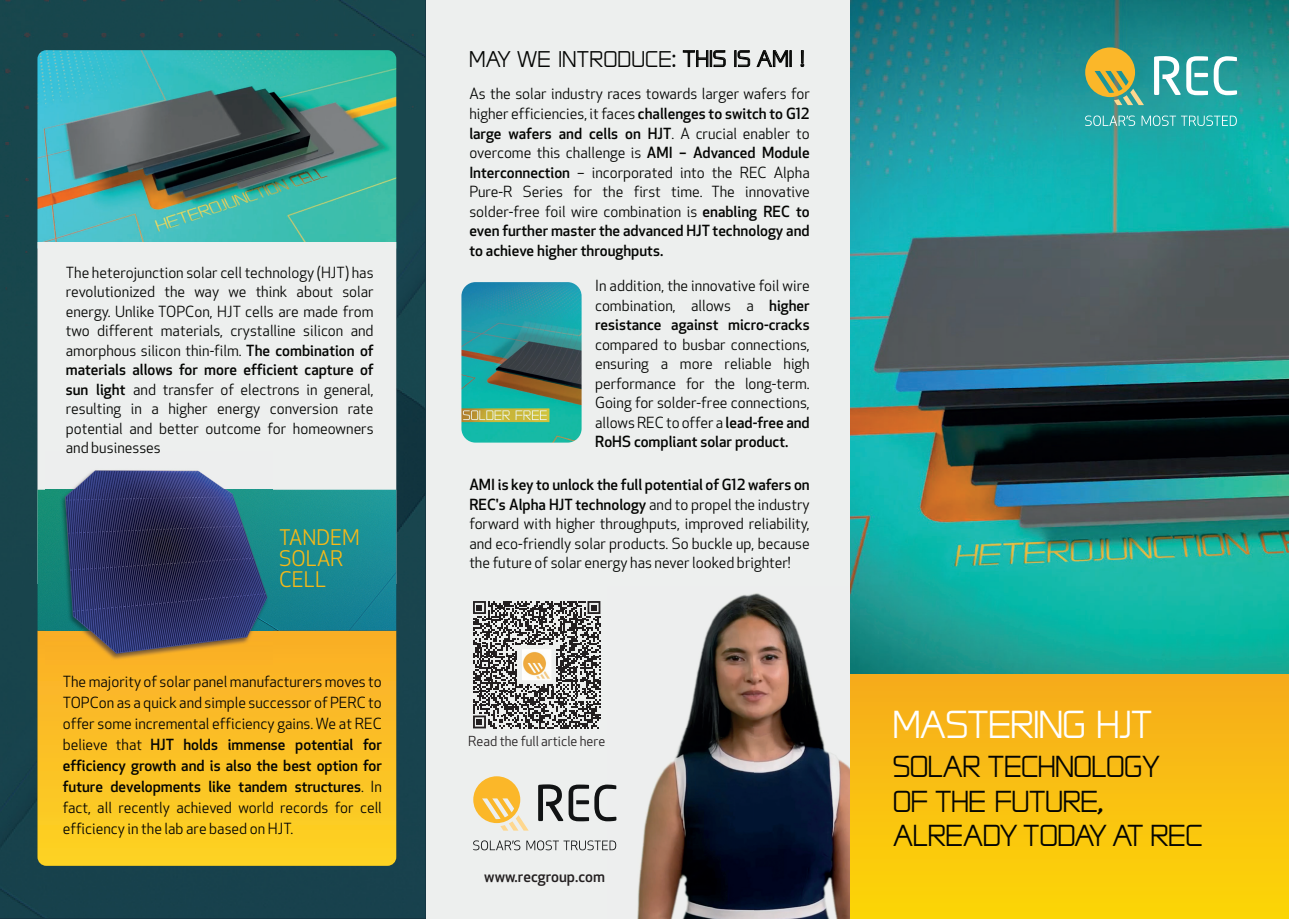
<style>
.page{position:relative;width:1289px;height:919px;background:#fff}
.page>*{position:absolute;margin:0;border:0;box-sizing:border-box;transform-origin:0 0}
.t1{font:46.35px "REC Tech 2011";color:#fff}
.t2{font:36px/34.5px "REC Tech 2011";color:#040503}
.t3{font:27px "REC Tech 2011";letter-spacing:.025em;color:#040503}
.t4{font:21px/21px "Apex New";color:#f8b916}
.t5{font:15px/19.5px "Apex New";color:#040503;text-align:justify}
.t6{font:500 15px "Apex New";color:#231f20}
.t7{font:13.5px "Apex New";color:#231f20}
.s1{font-weight:500}
</style>
<div class="page">
<div style="left:425px;top:0;width:425px;height:918px;background:#edefee"></div>
<div style="left:0;top:822px;width:425px;height:96px;background:#17414d"></div>
<div style="left:0;top:0;width:52px;height:822px;background:#18454c"></div>
<img style="left:373px;top:0;width:52px;height:822px">
<div style="left:52px;top:0;width:321px;height:50px;background:#18474d"></div>
<img style="left:607px;top:593px;width:243px;height:325px">
<img style="left:850px;top:0;width:438px;height:674px">
<div style="left:850px;top:674px;width:438px;height:244px;background:linear-gradient(to bottom,#f6ab1c,#fcd606)"></div>
<svg style="left:682px;top:50px;width:44px;height:17px"></svg>
<svg style="left:734px;top:50px;width:16px;height:17px"></svg>
<svg style="left:756px;top:50px;width:35px;height:17px"></svg>
<svg style="left:800px;top:50px;width:4px;height:17px"></svg>
<svg style="left:473px;top:776px;width:55px;height:54px"></svg>
<svg style="left:538px;top:784px;width:78px;height:37px"></svg>
<svg style="left:473px;top:840px;width:47px;height:10px"></svg>
<svg style="left:526px;top:840px;width:90px;height:10px"></svg>
<img style="left:461px;top:282px;width:120px;height:160px">
<svg style="left:1085px;top:47px;width:58px;height:58px"></svg>
<svg style="left:1186px;top:56px;width:50px;height:39px"></svg>
<svg style="left:1153px;top:56px;width:27px;height:39px"></svg>
<svg style="left:1085px;top:115px;width:50px;height:11px"></svg>
<svg style="left:1141px;top:115px;width:95px;height:11px"></svg>
<svg style="left:473px;top:601px;width:127px;height:127px"></svg>
<img style="left:522px;top:649px;width:29px;height:31px">
<img style="left:37px;top:50px;width:359px;height:192px">
<div style="left:37px;top:242px;width:359px;height:342px;background:#edefee"></div>
<svg style="left:37px;top:630px;width:359px;height:235px"></svg>
<img style="left:37px;top:489px;width:359px;height:141px">
<img style="left:45px;top:470px;width:228px;height:194px">
<p class="t5" style="left:66px;top:263px;width:309px">The heterojunction solar cell technology (HJT) has revolutionized the way we think about solar energy. Unlike TOPCon, HJT cells are made from two different materials, crystalline silicon and amorphous silicon thin-film. <span class="s1">The combination of materials allows for more efficient capture of sun light</span> and transfer of electrons in general, resulting in a higher energy conversion rate potential and better outcome for homeowners and businesses</p>
<h3 class="t4" style="left:279px;top:527px;width:82px">TANDEM<br>SOLAR<br>CELL</h3>
<p class="t5" style="left:63px;top:671px;width:321px;line-height:21px">The majority of solar panel manufacturers moves to TOPCon as a quick and simple successor of PERC to offer some incremental efficiency gains. We at REC believe that <span class="s1">HJT holds immense potential for efficiency growth and is also the best option for future developments like tandem structures</span>. In fact, all recently achieved world records for cell efficiency in the lab are based on HJT.</p>
<h3 class="t3" style="left:469px;top:46px;width:337px">MAY WE INTRODUCE: THIS IS AMI !</h3>
<p class="t5" style="left:469px;top:84px;width:342px">As the solar industry races towards larger wafers for higher efficiencies, it faces <span class="s1">challenges to switch to G12 large wafers and cells on HJT</span>. A crucial enabler to overcome this challenge is <span class="s1">AMI – Advanced Module Interconnection</span> – incorporated into the REC Alpha Pure-R Series for the first time. The innovative solder-free foil wire combination is <span class="s1">enabling REC to even further master the advanced HJT technology and to achieve higher throughputs.</span></p>
<p class="t5" style="left:595px;top:276px;width:216px">In addition, the innovative foil wire combination, allows a <span class="s1">higher resistance against micro-cracks</span></p>
<p class="t5" style="left:595px;top:334px;width:216px">compared to busbar connections, ensuring a more reliable high performance for the long-term.<br>Going for solder-free connections, allows REC to offer a <span class="s1">lead-free and RoHS compliant solar product.</span></p>
<p class="t5" style="left:469px;top:475px;width:342px"><span class="s1">AMI is key to unlock the full potential of G12 wafers on REC's Alpha HJT technology</span> and to propel the industry forward with higher throughputs, improved reliability, and eco-friendly solar products. So buckle up, because the future of solar energy has never looked brighter!</p>
<p class="t7" style="left:468px;top:732px;width:138px">Read the full article here</p>
<p class="t6" style="left:484px;top:866px;width:122px">www.recgroup.com</p>
<h1 class="t1" style="left:893px;top:703px;width:261px">MASTERING HJT</h1>
<h2 class="t2" style="left:893px;top:748px;width:310px">SOLAR TECHNOLOGY<br>OF THE FUTURE,<br>ALREADY TODAY AT REC</h2>
</div>
